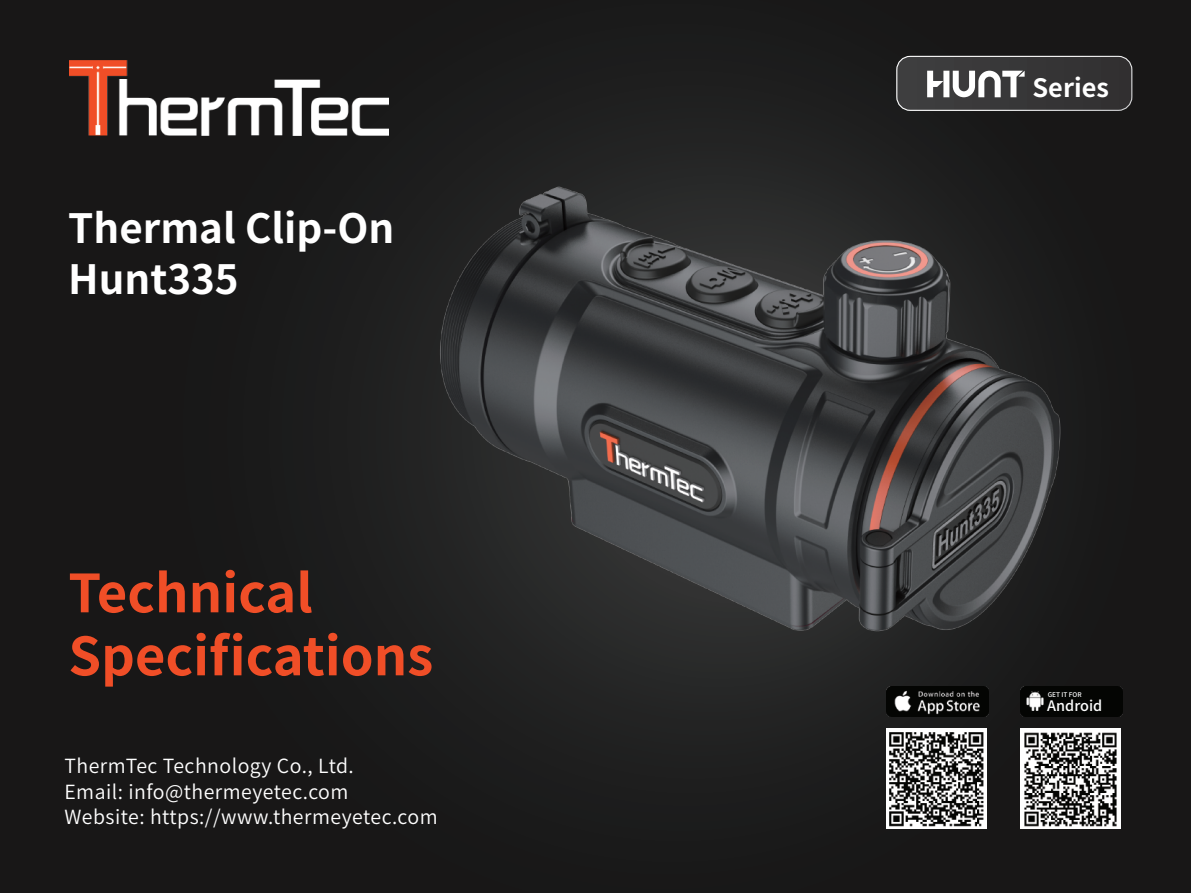
<style>
.page{position:relative;width:1191px;height:893px;background:#181717}
.page>*{position:absolute;margin:0;border:0;box-sizing:border-box;transform-origin:0 0}
.t1{font:700 52.5px/63px "Noto Sans CJ Ksc";color:#f04e27}
.t2{font:700 40.35px/51px "Noto Sans CJ Ksc";color:#fff}
.t3{font:700 25.2px "Noto Sans CJ Ksc";color:#fff}
.t4{font:600 19.5px/25.5px "Noto Sans CJ Ksc";letter-spacing:.025em;color:#fff}
.t5{font:500 14.4px "Noto Sans CJ Ksc";color:#fff}
.t6{font:500 6.45px "Noto Sans CJ Ksc";color:#fff}
</style>
<div class="page">
<img style="left:69px;top:61px;width:319px;height:74px">
<svg style="left:896px;top:56px;width:235px;height:48px;background:#525152"></svg>
<img style="left:374px;top:104px;width:757px;height:590px">
<div style="left:1020px;top:729px;width:100px;height:100px;background:#fff"></div>
<div style="left:886px;top:729px;width:100px;height:100px;background:#fff"></div>
<img style="left:1020px;top:686px;width:102px;height:31px">
<img style="left:886px;top:686px;width:102px;height:31px">
<img style="left:889px;top:732px;width:95px;height:95px">
<img style="left:1024px;top:732px;width:93px;height:95px">
<div style="left:1026px;top:689px;width:92px;height:25px;background:#040503"></div>
<img style="left:1025px;top:692px;width:19px;height:19px">
<h2 class="t2" style="left:68px;top:204px;width:328px">Thermal Clip-On<br>Hunt335</h2>
<h1 class="t1" style="left:68px;top:563px;width:366px">Technical<br>Specifications</h1>
<p class="t4" style="left:64px;top:754px;width:375px">ThermTec Technology Co., Ltd.<br>Email: info@thermeyetec.com<br>Website: https://www.thermeyetec.com</p>
<p class="t3" style="left:1032px;top:74px;width:78px">Series</p>
<p class="t6" style="left:1047px;top:691px;width:35px">GET IT FOR</p>
<p class="t5" style="left:1047px;top:697px;width:56px">Android</p>
</div>
